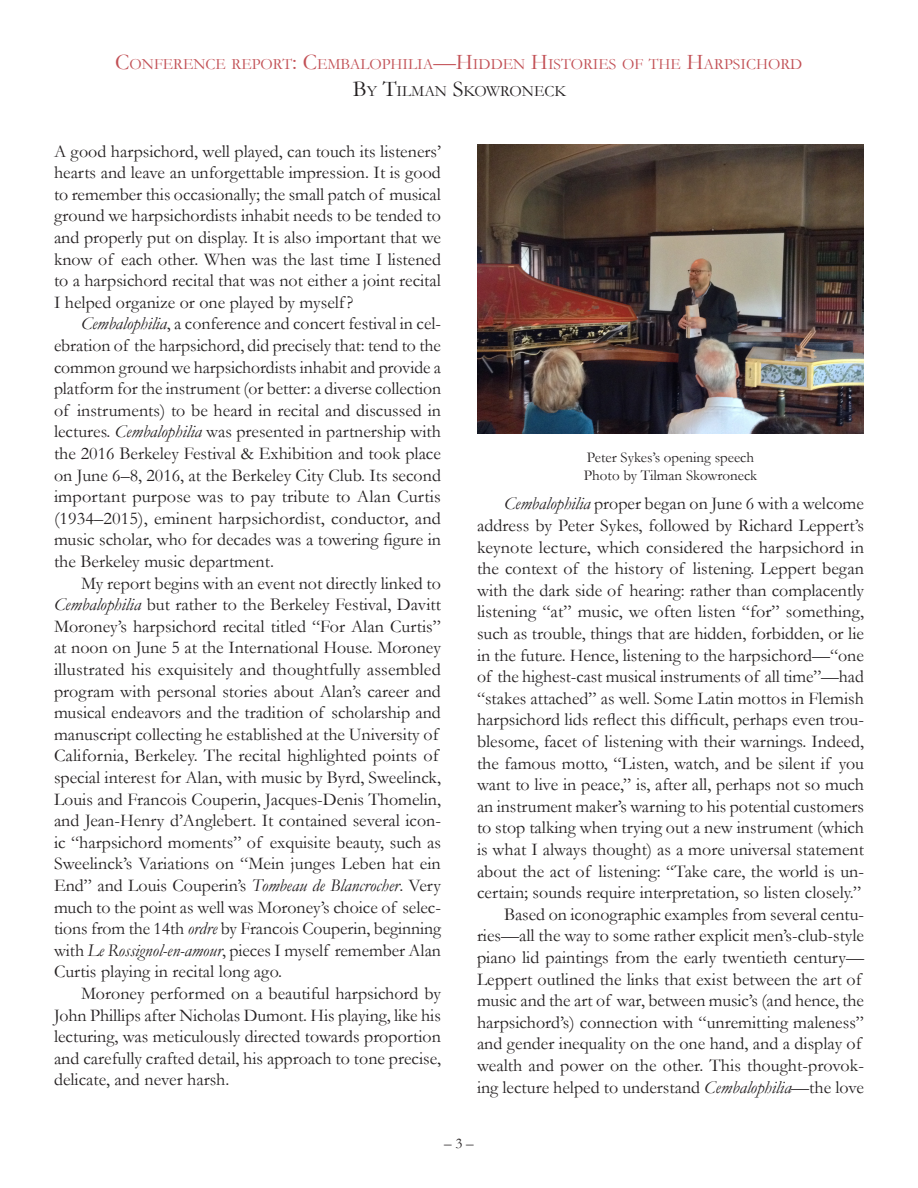
<style>
.page{position:relative;width:918px;height:1188px;background:#fff}
.page>*{position:absolute;margin:0;border:0;box-sizing:border-box;transform-origin:0 0}
.t1{font:18px/21.6px "Garamond";color:#231f20;text-align:justify}
.t2{font:15.75px "Garamond";color:#c25055}
.Subheader{font:15.75px "Garamond";color:#231f20}
.t3{font:15px "Garamond";color:#231f20}
.s1{font-size:22.5px}
.s2{font-style:italic}
</style>
<div class="page">
<img style="left:477px;top:145px;width:387px;height:289px">
<p class="t2" style="left:115px;top:54px;width:689px"><span class="s1">C</span>ONFERENCE REPORT<span class="s1">: C</span>EMBALOPHILIA<span class="s1">—H</span>IDDEN <span class="s1">H</span>ISTORIES OF THE <span class="s1">H</span>ARPSICHORD</p>
<p class="Subheader" style="left:353px;top:81px;width:204px"><span class="s1">B</span>Y <span class="s1">T</span>ILMAN <span class="s1">S</span>KOWRONECK</p>
<p class="t1" style="left:54px;top:140px;width:389px">A good harpsichord, well played, can touch its listeners’ hearts and leave an unforgettable impression. It is good to remember this occasionally; the small patch of musical ground we harpsichordists inhabit needs to be tended to and properly put on display. It is also important that we know of each other. When was the last time I listened to a harpsichord recital that was not either a joint recital I helped organize or one played by myself?</p>
<p class="t1" style="left:54px;top:313px;width:389px;text-indent:27px"><span class="s2">Cembalophilia</span>, a conference and concert festival in cel&shy;ebration of the harpsichord, did precisely that: tend to the common ground we harpsichordists inhabit and provide a platform for the instrument (or better: a diverse collection of instruments) to be heard in recital and discussed in lectures. <span class="s2">Cembalophilia</span> was presented in partnership with the 2016 Berkeley Festival &amp; Exhibition and took place on June 6–8, 2016, at the Berkeley City Club. Its second important purpose was to pay tribute to Alan Curtis (1934–2015), eminent harpsichordist, conductor, and music scholar, who for decades was a towering figure in the Berkeley music department.</p>
<p class="t1" style="left:54px;top:572px;width:389px;text-align:left;text-indent:27px">My report begins with an event not directly linked to <span class="s2">Cembalophilia</span> but rather to the Berkeley Festival, Davitt Moroney’s harpsichord recital titled “For Alan Curtis” at noon on June 5 at the International House. Moroney illustrated his exquisitely and thoughtfully assembled program with personal stories about Alan’s career and musical endeavors and the tradition of scholarship and manuscript collecting he established at the University of California, Berkeley. The recital highlighted points of special interest for Alan, with music by Byrd, Sweelinck, Louis and Francois Couperin, Jacques-Denis Thomelin, and Jean-Henry d’Anglebert. It contained several icon&shy;ic “harpsichord moments” of exquisite beauty, such as Sweelinck’s Variations on “Mein junges Leben hat ein End” and Louis Couperin’s <span class="s2">Tombeau de Blancrocher</span>. Very much to the point as well was Moroney’s choice of selec&shy;tions from the 14th <span class="s2">ordre</span> by Francois Couperin, beginning with <span class="s2">Le Rossignol-en-amour</span>, pieces I myself remember Alan Curtis playing in recital long ago.</p>
<p class="t1" style="left:54px;top:982px;width:389px;text-indent:27px">Moroney performed on a beautiful harpsichord by John Phillips after Nicholas Dumont. His playing, like his lecturing, was meticulously directed towards proportion and carefully crafted detail, his approach to tone precise, delicate, and never harsh.</p>
<p class="t3" style="left:587px;top:448px;width:169px">Peter Sykes’s opening speech</p>
<p class="t3" style="left:584px;top:466px;width:175px">Photo by Tilman Skowroneck</p>
<p class="t1" style="left:477px;top:493px;width:389px;text-indent:27px"><span class="s2">Cembalophilia</span> proper began on June 6 with a welcome address by Peter Sykes, followed by Richard Leppert’s keynote lecture, which considered the harpsichord in the context of the history of listening. Leppert began with the dark side of hearing: rather than complacently listening “at” music, we often listen “for” something, such as trouble, things that are hidden, forbidden, or lie in the future. Hence, listening to the harpsichord—“one of the highest-cast musical instruments of all time”—had “stakes attached” as well. Some Latin mottos in Flemish harpsichord lids reflect this difficult, perhaps even trou&shy;blesome, facet of listening with their warnings. Indeed, the famous motto, “Listen, watch, and be silent if you want to live in peace,” is, after all, perhaps not so much an instrument maker’s warning to his potential customers to stop talking when trying out a new instrument (which is what I always thought) as a more universal statement about the act of listening: “Take care, the world is un&shy;certain; sounds require interpretation, so listen closely.”</p>
<p class="t1" style="left:477px;top:903px;width:389px;text-align:left;text-indent:27px">Based on iconographic examples from several centu&shy;ries—all the way to some rather explicit men’s-club-style piano lid paintings from the early twentieth century— Leppert outlined the links that exist between the art of music and the art of war, between music’s (and hence, the harpsichord’s) connection with “unremitting maleness” and gender inequality on the one hand, and a display of wealth and power on the other. This thought-provok&shy;ing lecture helped to understand <span class="s2">Cembalophilia</span>—the love</p>
<p class="t3" style="left:444px;top:1134px;width:31px">– 3 –</p>
</div>
